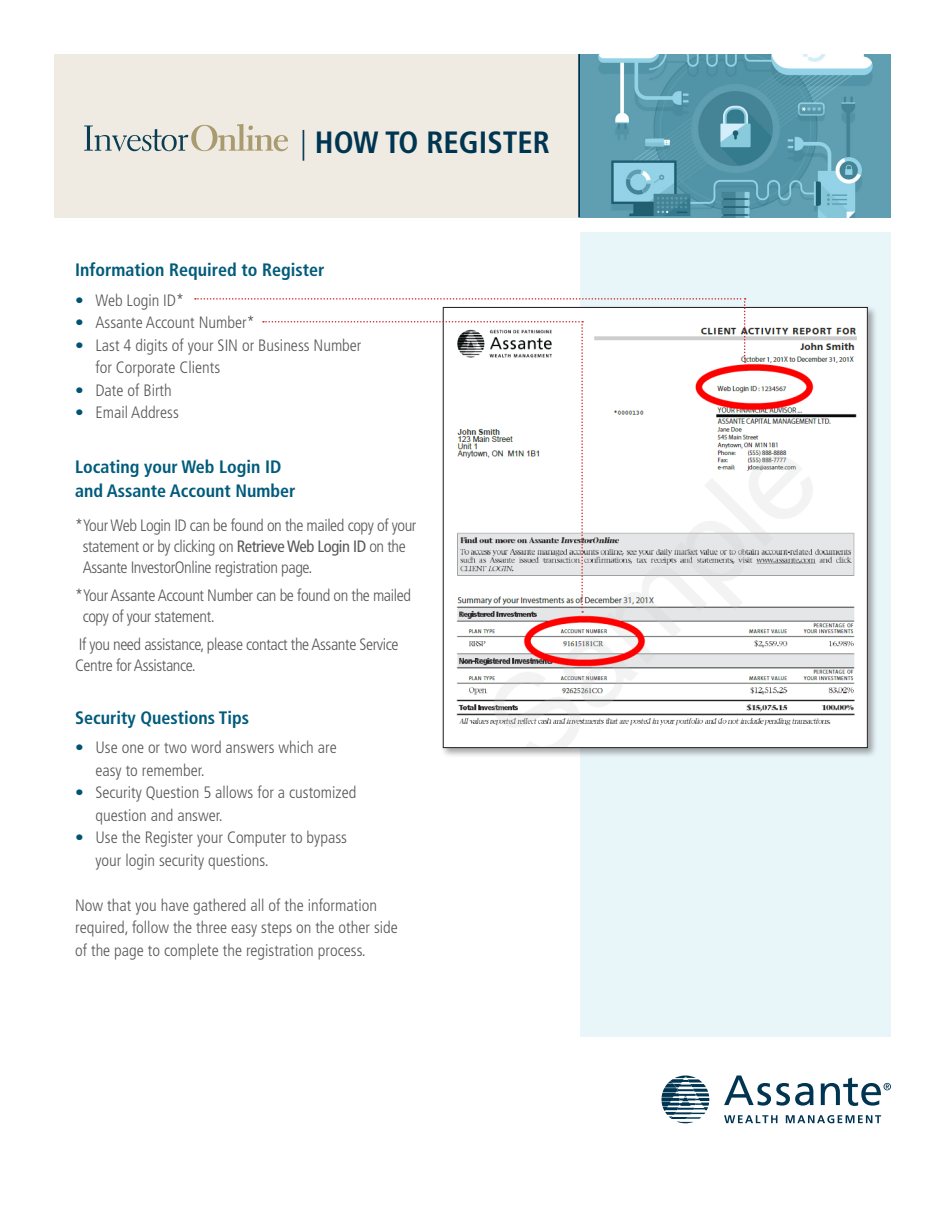
<style>
.page{position:relative;width:945px;height:1215px;background:#fff}
.page>*{position:absolute;margin:0;border:0;box-sizing:border-box;transform-origin:0 0}
.t1{font:700 condensed 30.75px "Frutiger";color:#003552}
.t2{font:700 condensed 18px/24px "Frutiger";color:#005b7b}
.t3{font:300 condensed 16.5px/22.5px "Frutiger";color:#57585a}
.t4{font:300 condensed 16.5px/21px "Frutiger";letter-spacing:-.025em;color:#57585a}
.s1{font-weight:300}
.s2{color:#005473}
.s3{font-weight:400}
</style>
<div class="page">
<div style="left:580px;top:232px;width:311px;height:805px;background:#e8f5f9"></div>
<div style="left:54px;top:54px;width:837px;height:164px;background:#efebe2"></div>
<svg style="left:84px;top:124px;width:204px;height:27px"></svg>
<div style="left:578px;top:54px;width:5px;height:164px;background:#003552"></div>
<img style="left:580px;top:54px;width:311px;height:164px">
<div style="left:441px;top:305px;width:437px;height:453px;background:#231f20;opacity:.4"></div>
<img style="left:445px;top:309px;width:421px;height:437px">
<svg style="left:662px;top:1076px;width:47px;height:47px"></svg>
<svg style="left:724px;top:1076px;width:90px;height:30px"></svg>
<svg style="left:724px;top:1115px;width:53px;height:8px"></svg>
<svg style="left:786px;top:1115px;width:95px;height:8px"></svg>
<svg style="left:821px;top:1078px;width:70px;height:28px"></svg>
<svg style="left:195px;top:298px;width:551px;height:315px"></svg>
<p class="t1" style="left:300px;top:124px;width:251px"><span class="s1">|</span> HOW TO REGISTER</p>
<p class="t2" style="left:75px;top:258px;width:251px">Information Required to Register</p>
<p class="t3" style="left:75px;top:289px;width:110px"><span class="s2">•</span> Web Login ID*</p>
<p class="t3" style="left:75px;top:311px;width:181px"><span class="s2">•</span> Assante Account Number*</p>
<p class="t3" style="left:95px;top:334px;width:268px;text-indent:-20px"><span class="s2">•</span> Last 4 digits of your SIN or Business Number for Corporate Clients</p>
<p class="t3" style="left:75px;top:379px;width:98px"><span class="s2">•</span> Date of Birth</p>
<p class="t3" style="left:75px;top:401px;width:105px"><span class="s2">•</span> Email Address</p>
<p class="t2" style="left:75px;top:455px;width:222px">Locating your Web Login ID and Assante Account Number</p>
<p class="t4" style="left:83px;top:515px;width:335px;text-indent:-8px">*Your Web Login ID can be found on the mailed copy of your statement or by clicking on <span class="s3">Retrieve Web Login ID</span> on the<br>Assante InvestorOnline registration page.</p>
<p class="t4" style="left:83px;top:585px;width:330px;text-indent:-8px">*Your Assante Account Number can be found on the mailed copy of your statement.</p>
<p class="t4" style="left:75px;top:634px;width:325px">If you need assistance, please contact the Assante Service<br>Centre for Assistance.</p>
<p class="t2" style="left:75px;top:706px;width:176px">Security Questions Tips</p>
<p class="t3" style="left:95px;top:737px;width:243px;text-indent:-20px"><span class="s2">•</span> Use one or two word answers which are easy to remember.</p>
<p class="t3" style="left:95px;top:782px;width:262px;text-indent:-20px"><span class="s2">•</span> Security Question 5 allows for a customized question and answer.</p>
<p class="t3" style="left:95px;top:827px;width:253px;text-indent:-20px"><span class="s2">•</span> Use the Register your Computer to bypass your login security questions.</p>
<p class="t3" style="left:75px;top:894px;width:324px">Now that you have gathered all of the information required, follow the three easy steps on the other side of the page to complete the registration process.</p>
</div>
